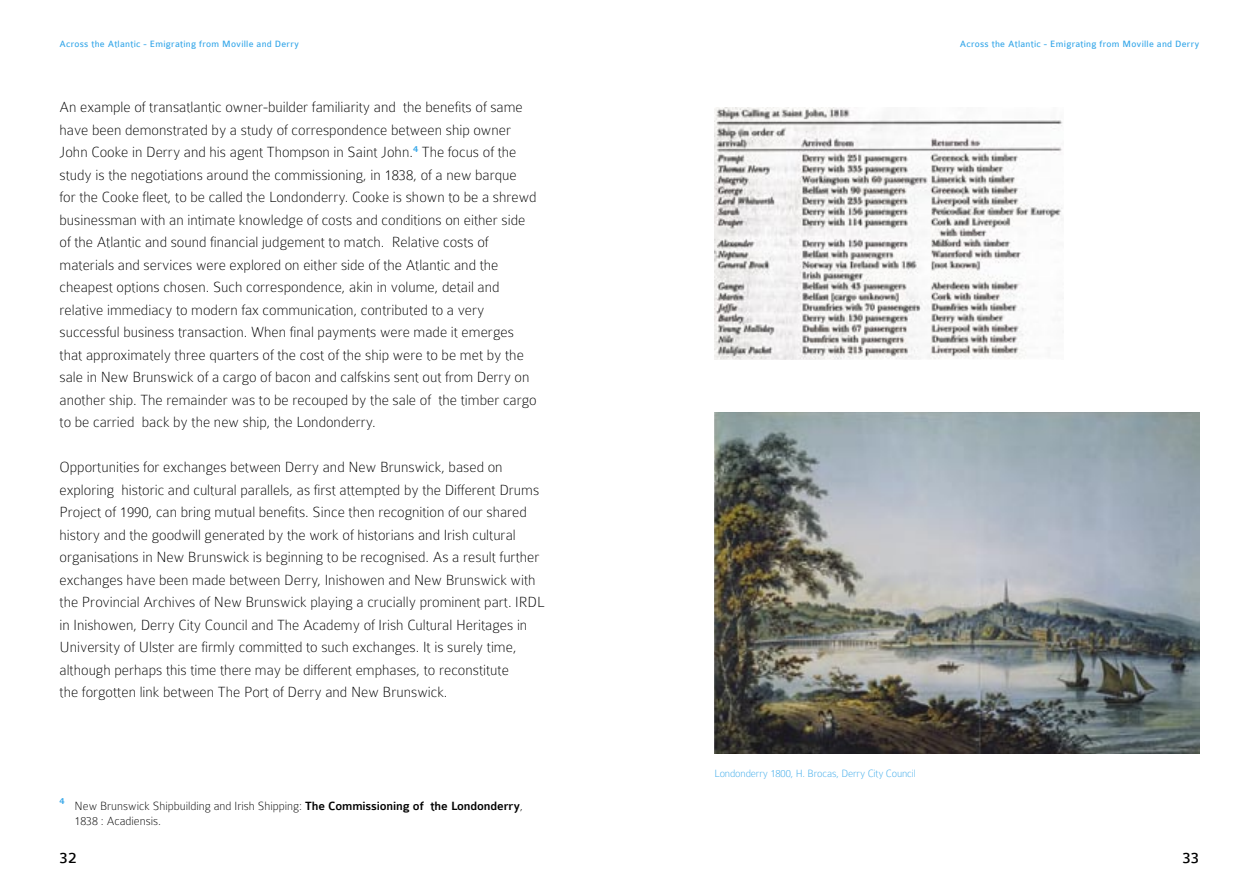
<style>
.page{position:relative;width:1259px;height:893px;background:#fff}
.page>*{position:absolute;margin:0;border:0;box-sizing:border-box;transform-origin:0 0}
.t1{font:16.5px "Colaborate";color:#000}
.t2{font:100 15.75px/22.5px "Colaborate";color:#000}
.t3{font:100 12.75px/15.3px "Colaborate";color:#000}
.t4{font:100 11.25px "Colaborate";letter-spacing:-.01em;color:#36a7e9}
.t5{font:9.75px "Colaborate";letter-spacing:.025em;color:#36a7e9}
.s1{font-weight:500}
</style>
<div class="page">
<img style="left:714px;top:108px;width:349px;height:252px">
<img style="left:714px;top:412px;width:485px;height:342px">
<p class="t5" style="left:60px;top:39px;width:241px">Across the Atlantic - Emigrating from Moville and Derry</p>
<p class="t2" style="left:60px;top:96px;width:479px">An example of transatlantic owner-builder familiarity and the benefits of same have been demonstrated by a study of correspondence between ship owner John Cooke in Derry and his agent Thompson in Saint John.<sup>4</sup> The focus of the study is the negotiations around the commissioning, in 1838, of a new barque for the Cooke fleet, to be called the Londonderry. Cooke is shown to be a shrewd businessman with an intimate knowledge of costs and conditions on either side of the Atlantic and sound financial judgement to match. Relative costs of materials and services were explored on either side of the Atlantic and the cheapest options chosen. Such correspondence, akin in volume, detail and relative immediacy to modern fax communication, contributed to a very successful business transaction. When final payments were made it emerges that approximately three quarters of the cost of the ship were to be met by the sale in New Brunswick of a cargo of bacon and calfskins sent out from Derry on another ship. The remainder was to be recouped by the sale of the timber cargo to be carried back by the new ship, the Londonderry.</p>
<p class="t2" style="left:60px;top:456px;width:486px">Opportunities for exchanges between Derry and New Brunswick, based on exploring historic and cultural parallels, as first attempted by the Different Drums Project of 1990, can bring mutual benefits. Since then recognition of our shared history and the goodwill generated by the work of historians and Irish cultural organisations in New Brunswick is beginning to be recognised. As a result further exchanges have been made between Derry, Inishowen and New Brunswick with the Provincial Archives of New Brunswick playing a crucially prominent part. IRDL in Inishowen, Derry City Council and The Academy of Irish Cultural Heritages in University of Ulster are firmly committed to such exchanges. It is surely time, although perhaps this time there may be different emphases, to reconstitute<br>the forgotten link between The Port of Derry and New Brunswick.</p>
<p class="t3" style="left:75px;top:798px;width:450px;text-indent:-15px"><sup>4</sup> New Brunswick Shipbuilding and Irish Shipping: <span class="s1">The Commissioning of the Londonderry</span>,<br>1838 : Acadiensis.</p>
<p class="t1" style="left:60px;top:850px;width:18px">32</p>
<p class="t5" style="left:960px;top:39px;width:241px">Across the Atlantic - Emigrating from Moville and Derry</p>
<p class="t4" style="left:714px;top:768px;width:203px">Londonderry 1800, H. Brocas, Derry City Council</p>
<p class="t1" style="left:1182px;top:850px;width:18px">33</p>
</div>
